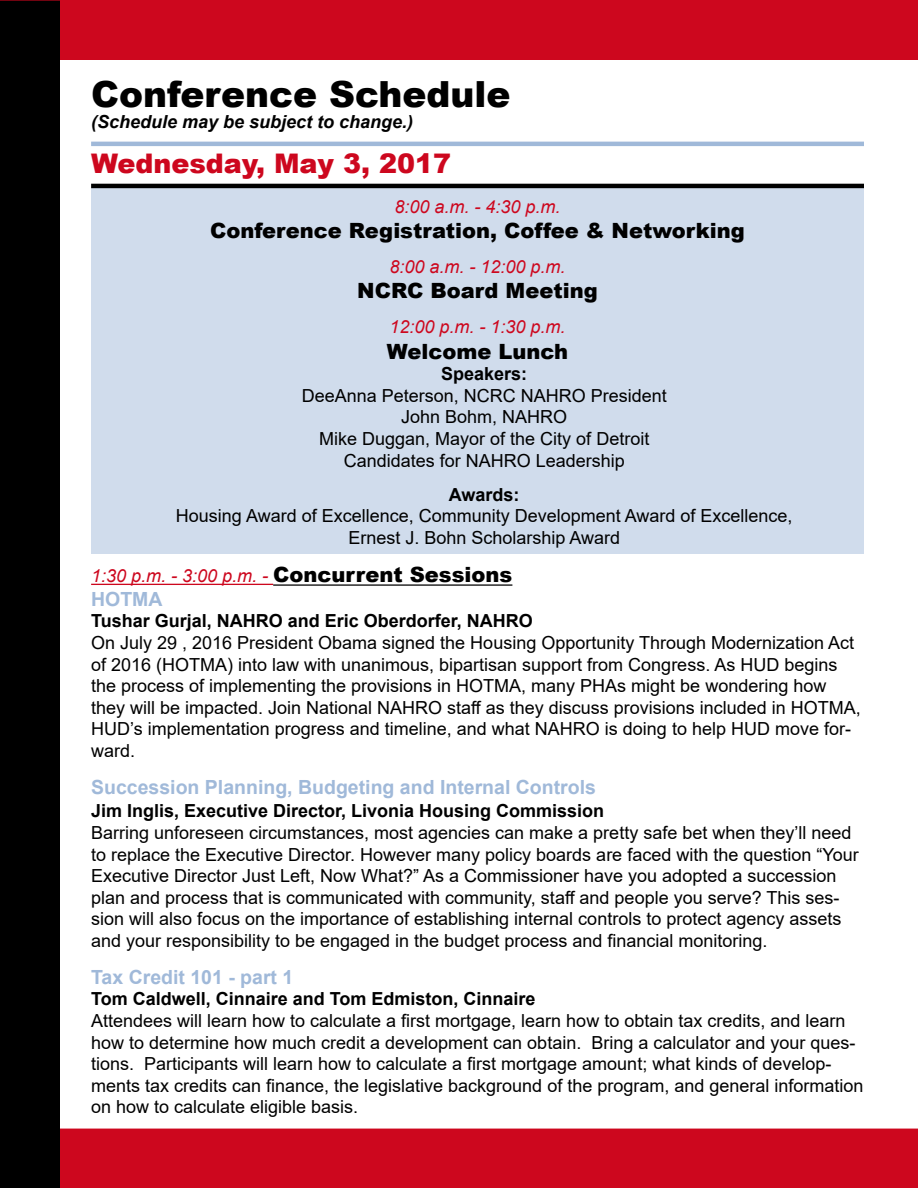
<style>
.page{position:relative;width:918px;height:1188px;background:#fff}
.page>*{position:absolute;margin:0;border:0;box-sizing:border-box;transform-origin:0 0}
.t1{font:900 36px "Arial";color:#000}
.t2{font:900 27px "Arial";color:#cd071e}
.t3{font:900 21px "Arial";color:#000}
.t4{font:700 19.5px "Arial";color:#a0b9d9}
.t5{font:18px/21.6px "Arial";color:#000}
.t6{font:700 18px "Arial";color:#000}
.t7{font:italic 18px "Arial";color:#cd071e}
.t8{font:italic 700 18px "Arial";color:#000}
.s1{font-weight:900;font-style:normal;font-size:21px;color:#000}
</style>
<div class="page">
<div style="left:91px;top:188px;width:773px;height:366px;background:#d0dcec"></div>
<div style="left:0;top:0;width:918px;height:60px;background:#cd071e"></div>
<div style="left:0;top:1129px;width:918px;height:59px;background:#cd071e"></div>
<div style="left:0;top:1px;width:60px;height:1187px;background:#000"></div>
<hr style="left:91px;top:142px;width:773px;height:4px;background:#a0b9d9">
<hr style="left:91px;top:184px;width:773px;height:4px;background:#000">
<hr style="left:91px;top:584px;width:182px;height:1px;background:#cd071e">
<hr style="left:273px;top:584px;width:239px;height:2px;background:#000">
<h1 class="t1" style="left:91px;top:68px;width:421px">Conference Schedule</h1>
<p class="t8" style="left:91px;top:110px;width:324px">(Schedule may be subject to change.)</p>
<h2 class="t2" style="left:91px;top:144px;width:362px">Wednesday, May 3, 2017</h2>
<p class="t7" style="left:395px;top:195px;width:168px">8:00 a.m. - 4:30 p.m.</p>
<p class="t3" style="left:210px;top:215px;width:536px">Conference Registration, Coffee &amp; Networking</p>
<p class="t7" style="left:390px;top:255px;width:178px">8:00 a.m. - 12:00 p.m.</p>
<p class="t3" style="left:357px;top:276px;width:242px">NCRC Board Meeting</p>
<p class="t7" style="left:390px;top:315px;width:178px">12:00 p.m. - 1:30 p.m.</p>
<p class="t3" style="left:387px;top:336px;width:183px">Welcome Lunch</p>
<p class="t6" style="left:441px;top:361px;width:88px">Speakers:</p>
<p class="t5" style="left:302px;top:385px;width:367px;text-align:center">DeeAnna Peterson, NCRC NAHRO President<br>John Bohm, NAHRO<br>Mike Duggan, Mayor of the City of Detroit<br>Candidates for NAHRO Leadership</p>
<p class="t6" style="left:449px;top:482px;width:72px">Awards:</p>
<p class="t5" style="left:176px;top:505px;width:618px;text-align:center">Housing Award of Excellence, Community Development Award of Excellence,<br>Ernest J. Bohn Scholarship Award</p>
<p class="t7" style="left:91px;top:565px;width:423px">1:30 p.m. - 3:00 p.m. - <span class="s1">Concurrent Sessions</span></p>
<p class="t4" style="left:91px;top:585px;width:73px">HOTMA</p>
<p class="t6" style="left:91px;top:608px;width:443px">Tushar Gurjal, NAHRO and Eric Oberdorfer, NAHRO</p>
<p class="t5" style="left:91px;top:632px;width:771px">On July 29 , 2016 President Obama signed the Housing Opportunity Through Modernization Act of 2016 (HOTMA) into law with unanimous, bipartisan support from Congress. As HUD begins the process of implementing the provisions in HOTMA, many PHAs might be wondering how they will be impacted. Join National NAHRO staff as they discuss provisions included in HOTMA, HUD’s implementation progress and timeline, and what NAHRO is doing to help HUD move for&shy;ward.</p>
<p class="t4" style="left:91px;top:773px;width:506px">Succession Planning, Budgeting and Internal Controls</p>
<p class="t6" style="left:91px;top:798px;width:515px">Jim Inglis, Executive Director, Livonia Housing Commission</p>
<p class="t5" style="left:91px;top:822px;width:769px">Barring unforeseen circumstances, most agencies can make a pretty safe bet when they’ll need to replace the Executive Director. However many policy boards are faced with the question “Your Executive Director Just Left, Now What?” As a Commissioner have you adopted a succession plan and process that is communicated with community, staff and people you serve? This ses&shy;sion will also focus on the importance of establishing internal controls to protect agency assets and your responsibility to be engaged in the budget process and financial monitoring.</p>
<p class="t4" style="left:91px;top:963px;width:204px">Tax Credit 101 - part 1</p>
<p class="t6" style="left:91px;top:986px;width:446px">Tom Caldwell, Cinnaire and Tom Edmiston, Cinnaire</p>
<p class="t5" style="left:91px;top:1010px;width:774px">Attendees will learn how to calculate a first mortgage, learn how to obtain tax credits, and learn how to determine how much credit a development can obtain. Bring a calculator and your ques&shy;tions. Participants will learn how to calculate a first mortgage amount; what kinds of develop&shy;ments tax credits can finance, the legislative background of the program, and general information on how to calculate eligible basis.</p>
</div>
